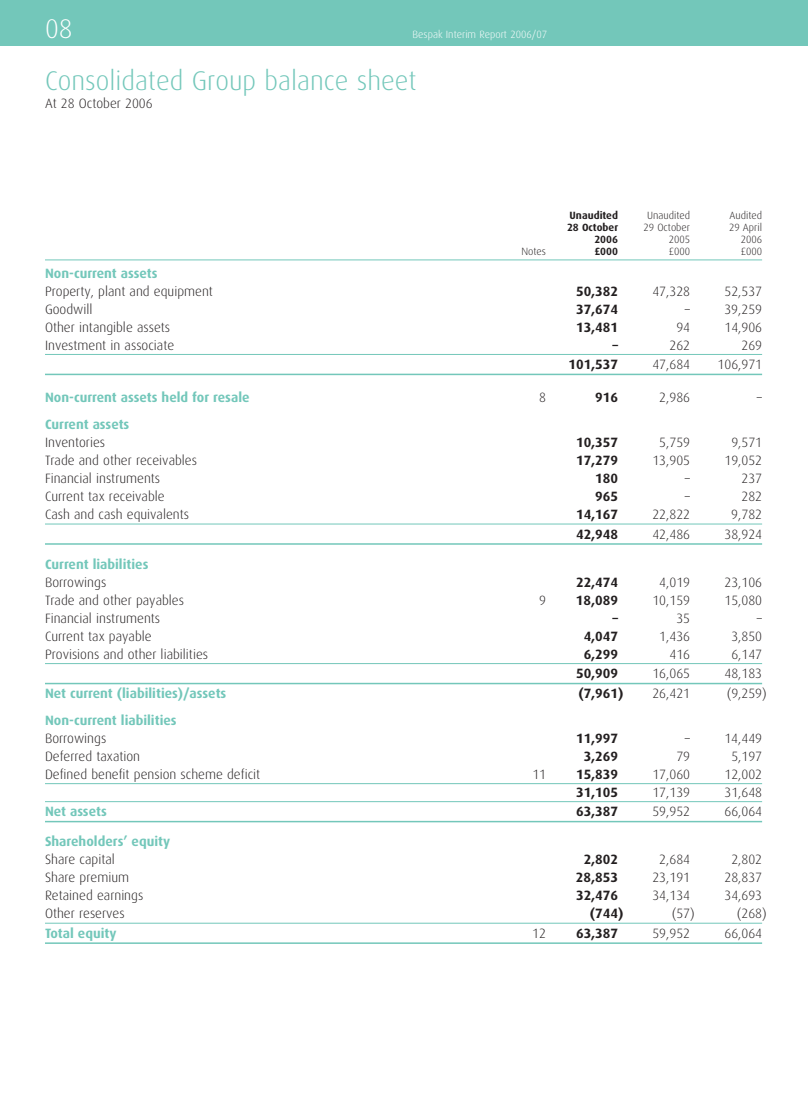
<style>
.page{position:relative;width:808px;height:1106px;background:#fff}
.page>*{position:absolute;margin:0;border:0;box-sizing:border-box;transform-origin:0 0}
.t1{font:300 27px "Dax OT";color:#73c7ba}
.t2{font:300 27px "Dax OT";color:#fff}
.t3{font:300 13.5px "Dax OT";color:#231f20}
.t4{font:700 13.5px "Dax OT";color:#73c7ba}
.t5{font:700 13.5px "Dax OT";color:#231f20}
.t6{font:300 10.5px "Dax OT";color:#231f20}
.t7{font:300 10.5px "Dax OT";color:#fff}
.t8{font:700 10.5px "Dax OT";color:#231f20}
</style>
<div class="page">
<div style="left:0;top:0;width:808px;height:45px;background:#73c7ba"></div>
<hr style="left:45px;top:260px;width:717px;height:1px;background:#73c7ba">
<hr style="left:45px;top:354px;width:717px;height:1px;background:#73c7ba">
<hr style="left:45px;top:374px;width:717px;height:1px;background:#73c7ba">
<hr style="left:45px;top:523px;width:717px;height:1px;background:#73c7ba">
<hr style="left:45px;top:543px;width:717px;height:1px;background:#73c7ba">
<hr style="left:45px;top:663px;width:717px;height:1px;background:#73c7ba">
<hr style="left:45px;top:682px;width:717px;height:2px;background:#73c7ba">
<hr style="left:45px;top:783px;width:717px;height:1px;background:#73c7ba">
<hr style="left:45px;top:801px;width:717px;height:1px;background:#73c7ba">
<hr style="left:45px;top:821px;width:717px;height:1px;background:#73c7ba">
<hr style="left:45px;top:922px;width:717px;height:1px;background:#73c7ba">
<hr style="left:45px;top:942px;width:717px;height:2px;background:#73c7ba">
<h1 class="t2" style="left:45px;top:19px;width:29px">08</h1>
<p class="t7" style="left:412px;top:30px;width:136px">Bespak Interim Report 2006/07</p>
<h1 class="t1" style="left:45px;top:71px;width:373px">Consolidated Group balance sheet</h1>
<p class="t3" style="left:45px;top:99px;width:109px">At 28 October 2006</p>
<p class="t8" style="left:570px;top:212px;width:50px">Unaudited</p>
<p class="t6" style="left:647px;top:212px;width:45px">Unaudited</p>
<p class="t6" style="left:729px;top:212px;width:34px">Audited</p>
<p class="t8" style="left:567px;top:224px;width:53px">28 October</p>
<p class="t6" style="left:643px;top:224px;width:48px">29 October</p>
<p class="t6" style="left:729px;top:224px;width:35px">29 April</p>
<p class="t8" style="left:594px;top:236px;width:25px">2006</p>
<p class="t6" style="left:669px;top:236px;width:23px">2005</p>
<p class="t6" style="left:741px;top:236px;width:23px">2006</p>
<p class="t6" style="left:521px;top:248px;width:26px">Notes</p>
<p class="t8" style="left:594px;top:248px;width:25px">£000</p>
<p class="t6" style="left:669px;top:248px;width:23px">£000</p>
<p class="t6" style="left:741px;top:248px;width:23px">£000</p>
<p class="t4" style="left:45px;top:268px;width:114px">Non-current assets</p>
<p class="t3" style="left:45px;top:286px;width:169px">Property, plant and equipment</p>
<p class="t5" style="left:576px;top:286px;width:43px">50,382</p>
<p class="t3" style="left:652px;top:286px;width:39px">47,328</p>
<p class="t3" style="left:724px;top:286px;width:39px">52,537</p>
<p class="t3" style="left:45px;top:304px;width:49px">Goodwill</p>
<p class="t5" style="left:576px;top:304px;width:43px">37,674</p>
<p class="t3" style="left:685px;top:304px;width:7px">–</p>
<p class="t3" style="left:724px;top:304px;width:39px">39,259</p>
<p class="t3" style="left:45px;top:322px;width:127px">Other intangible assets</p>
<p class="t5" style="left:576px;top:322px;width:43px">13,481</p>
<p class="t3" style="left:676px;top:322px;width:15px">94</p>
<p class="t3" style="left:724px;top:322px;width:39px">14,906</p>
<p class="t3" style="left:45px;top:340px;width:131px">Investment in associate</p>
<p class="t5" style="left:612px;top:340px;width:7px">–</p>
<p class="t3" style="left:669px;top:340px;width:22px">262</p>
<p class="t3" style="left:741px;top:340px;width:22px">269</p>
<p class="t5" style="left:569px;top:360px;width:51px">101,537</p>
<p class="t3" style="left:652px;top:360px;width:39px">47,684</p>
<p class="t3" style="left:717px;top:360px;width:46px">106,971</p>
<p class="t4" style="left:45px;top:393px;width:206px">Non-current assets held for resale</p>
<p class="t3" style="left:539px;top:393px;width:8px">8</p>
<p class="t5" style="left:595px;top:393px;width:24px">916</p>
<p class="t3" style="left:659px;top:393px;width:32px">2,986</p>
<p class="t3" style="left:757px;top:393px;width:7px">–</p>
<p class="t4" style="left:45px;top:420px;width:86px">Current assets</p>
<p class="t3" style="left:45px;top:438px;width:62px">Inventories</p>
<p class="t5" style="left:576px;top:438px;width:43px">10,357</p>
<p class="t3" style="left:659px;top:438px;width:32px">5,759</p>
<p class="t3" style="left:731px;top:438px;width:32px">9,571</p>
<p class="t3" style="left:45px;top:456px;width:154px">Trade and other receivables</p>
<p class="t5" style="left:576px;top:456px;width:43px">17,279</p>
<p class="t3" style="left:652px;top:456px;width:39px">13,905</p>
<p class="t3" style="left:724px;top:456px;width:39px">19,052</p>
<p class="t3" style="left:45px;top:474px;width:117px">Financial instruments</p>
<p class="t5" style="left:595px;top:474px;width:24px">180</p>
<p class="t3" style="left:685px;top:474px;width:7px">–</p>
<p class="t3" style="left:741px;top:474px;width:22px">237</p>
<p class="t3" style="left:45px;top:492px;width:121px">Current tax receivable</p>
<p class="t5" style="left:595px;top:492px;width:24px">965</p>
<p class="t3" style="left:685px;top:492px;width:7px">–</p>
<p class="t3" style="left:741px;top:492px;width:22px">282</p>
<p class="t3" style="left:45px;top:510px;width:146px">Cash and cash equivalents</p>
<p class="t5" style="left:576px;top:510px;width:43px">14,167</p>
<p class="t3" style="left:652px;top:510px;width:39px">22,822</p>
<p class="t3" style="left:731px;top:510px;width:32px">9,782</p>
<p class="t5" style="left:576px;top:529px;width:43px">42,948</p>
<p class="t3" style="left:652px;top:529px;width:39px">42,486</p>
<p class="t3" style="left:724px;top:529px;width:39px">38,924</p>
<p class="t4" style="left:45px;top:559px;width:105px">Current liabilities</p>
<p class="t3" style="left:45px;top:577px;width:63px">Borrowings</p>
<p class="t5" style="left:576px;top:577px;width:43px">22,474</p>
<p class="t3" style="left:659px;top:577px;width:32px">4,019</p>
<p class="t3" style="left:724px;top:577px;width:39px">23,106</p>
<p class="t3" style="left:45px;top:595px;width:141px">Trade and other payables</p>
<p class="t3" style="left:539px;top:595px;width:8px">9</p>
<p class="t5" style="left:576px;top:595px;width:44px">18,089</p>
<p class="t3" style="left:652px;top:595px;width:39px">10,159</p>
<p class="t3" style="left:724px;top:595px;width:39px">15,080</p>
<p class="t3" style="left:45px;top:613px;width:117px">Financial instruments</p>
<p class="t5" style="left:612px;top:613px;width:7px">–</p>
<p class="t3" style="left:676px;top:613px;width:15px">35</p>
<p class="t3" style="left:757px;top:613px;width:7px">–</p>
<p class="t3" style="left:45px;top:631px;width:108px">Current tax payable</p>
<p class="t5" style="left:584px;top:631px;width:36px">4,047</p>
<p class="t3" style="left:659px;top:631px;width:32px">1,436</p>
<p class="t3" style="left:731px;top:631px;width:32px">3,850</p>
<p class="t3" style="left:45px;top:649px;width:165px">Provisions and other liabilities</p>
<p class="t5" style="left:584px;top:649px;width:36px">6,299</p>
<p class="t3" style="left:669px;top:649px;width:22px">416</p>
<p class="t3" style="left:731px;top:649px;width:32px">6,147</p>
<p class="t5" style="left:576px;top:669px;width:43px">50,909</p>
<p class="t3" style="left:652px;top:669px;width:39px">16,065</p>
<p class="t3" style="left:724px;top:669px;width:39px">48,183</p>
<p class="t4" style="left:45px;top:688px;width:183px">Net current (liabilities)/assets</p>
<p class="t5" style="left:578px;top:688px;width:46px">(7,961)</p>
<p class="t3" style="left:652px;top:688px;width:39px">26,421</p>
<p class="t3" style="left:727px;top:688px;width:42px">(9,259)</p>
<p class="t4" style="left:45px;top:715px;width:133px">Non-current liabilities</p>
<p class="t3" style="left:45px;top:733px;width:63px">Borrowings</p>
<p class="t5" style="left:576px;top:733px;width:43px">11,997</p>
<p class="t3" style="left:685px;top:733px;width:7px">–</p>
<p class="t3" style="left:724px;top:733px;width:39px">14,449</p>
<p class="t3" style="left:45px;top:751px;width:97px">Deferred taxation</p>
<p class="t5" style="left:584px;top:751px;width:36px">3,269</p>
<p class="t3" style="left:676px;top:751px;width:15px">79</p>
<p class="t3" style="left:731px;top:751px;width:32px">5,197</p>
<p class="t3" style="left:45px;top:769px;width:217px">Defined benefit pension scheme deficit</p>
<p class="t3" style="left:532px;top:769px;width:15px">11</p>
<p class="t5" style="left:576px;top:769px;width:43px">15,839</p>
<p class="t3" style="left:652px;top:769px;width:39px">17,060</p>
<p class="t3" style="left:724px;top:769px;width:39px">12,002</p>
<p class="t5" style="left:576px;top:787px;width:43px">31,105</p>
<p class="t3" style="left:652px;top:787px;width:39px">17,139</p>
<p class="t3" style="left:724px;top:787px;width:39px">31,648</p>
<p class="t4" style="left:45px;top:807px;width:63px">Net assets</p>
<p class="t5" style="left:576px;top:807px;width:43px">63,387</p>
<p class="t3" style="left:652px;top:807px;width:39px">59,952</p>
<p class="t3" style="left:724px;top:807px;width:39px">66,064</p>
<p class="t4" style="left:45px;top:837px;width:127px">Shareholders’ equity</p>
<p class="t3" style="left:45px;top:855px;width:71px">Share capital</p>
<p class="t5" style="left:584px;top:855px;width:36px">2,802</p>
<p class="t3" style="left:659px;top:855px;width:32px">2,684</p>
<p class="t3" style="left:731px;top:855px;width:32px">2,802</p>
<p class="t3" style="left:45px;top:873px;width:86px">Share premium</p>
<p class="t5" style="left:576px;top:873px;width:44px">28,853</p>
<p class="t3" style="left:652px;top:873px;width:39px">23,191</p>
<p class="t3" style="left:724px;top:873px;width:39px">28,837</p>
<p class="t3" style="left:45px;top:891px;width:100px">Retained earnings</p>
<p class="t5" style="left:576px;top:891px;width:43px">32,476</p>
<p class="t3" style="left:652px;top:891px;width:39px">34,134</p>
<p class="t3" style="left:724px;top:891px;width:39px">34,693</p>
<p class="t3" style="left:45px;top:909px;width:81px">Other reserves</p>
<p class="t5" style="left:590px;top:909px;width:35px">(744)</p>
<p class="t3" style="left:672px;top:909px;width:25px">(57)</p>
<p class="t3" style="left:737px;top:909px;width:31px">(268)</p>
<p class="t4" style="left:45px;top:928px;width:73px">Total equity</p>
<p class="t3" style="left:532px;top:928px;width:15px">12</p>
<p class="t5" style="left:576px;top:928px;width:43px">63,387</p>
<p class="t3" style="left:652px;top:928px;width:39px">59,952</p>
<p class="t3" style="left:724px;top:928px;width:39px">66,064</p>
</div>
